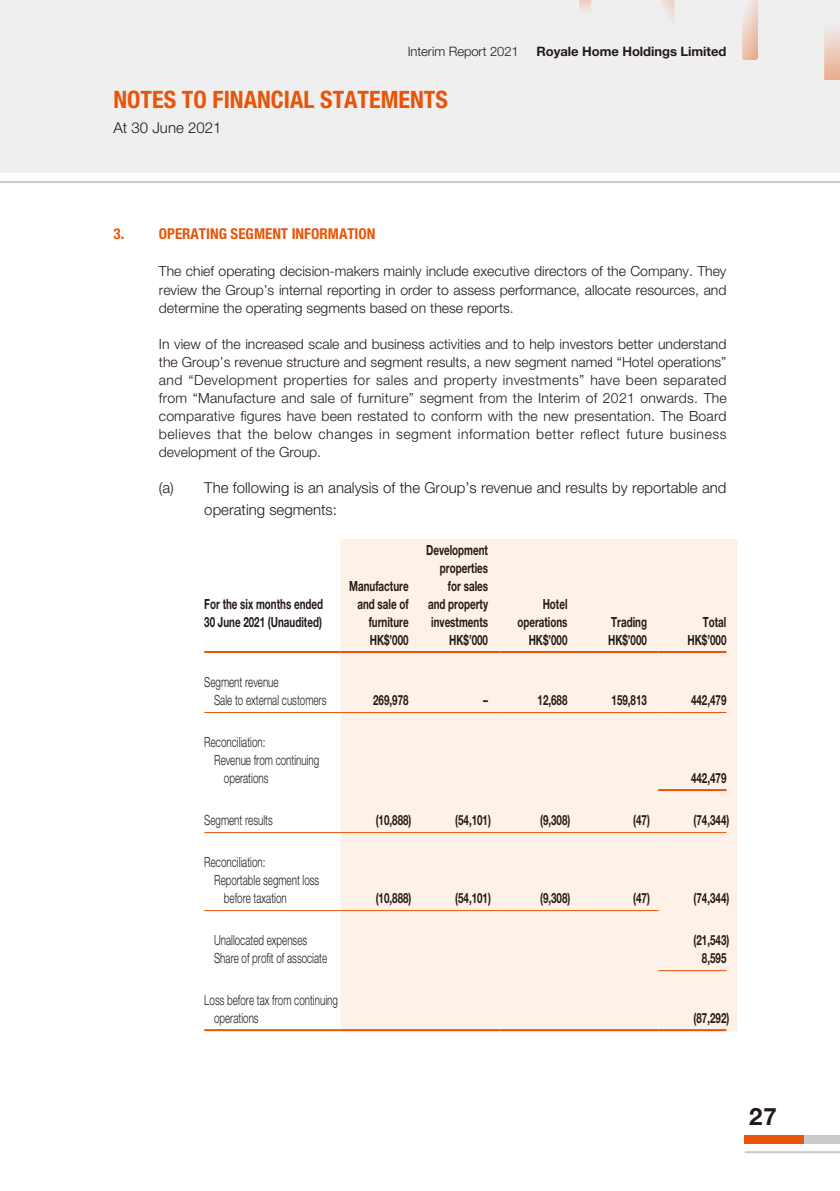
<style>
.page{position:relative;width:840px;height:1191px;background:#fff}
.page>*{position:absolute;margin:0;border:0;box-sizing:border-box;transform-origin:0 0}
.t1{font:700 condensed 24px "Helvetica Neue LT Std";color:#e85408}
.t2{font:700 24px "Helvetica Neue LT Std";color:#231916}
.t3{font:300 15px/22px "Helvetica Neue LT Std";color:#231916}
.t4{font:700 condensed 15px "Helvetica Neue LT Std";color:#e85408}
.t5{font:300 14px/18px "Helvetica Neue LT Std";color:#231916;text-align:justify}
.t6{font:700 14px/18px "Helvetica Neue LT Std";color:#231916;text-align:right;scale:.7 1}
.t7{font:300 14px/18.6px "Helvetica Neue LT Std";color:#231916;scale:.7 1}
.t8{font:700 13px "Helvetica Neue LT Std";letter-spacing:-.005em;color:#231916}
.t9{font:300 13px "Helvetica Neue LT Std";letter-spacing:-.005em;color:#231916}
</style>
<div class="page">
<div style="left:0;top:0;width:839px;height:173px;background:#efeff0"></div>
<hr style="left:0;top:181px;width:839px;height:2px;background:#c9cacb">
<svg style="left:824px;top:28px;width:15px;height:52px"></svg>
<svg style="left:742px;top:0;width:14px;height:59px"></svg>
<svg style="left:661px;top:0;width:13px;height:23px"></svg>
<svg style="left:579px;top:0;width:12px;height:11px"></svg>
<hr style="left:744px;top:1151px;width:95px;height:2px;background:#c9cacb">
<div style="left:784px;top:1135px;width:55px;height:8px;background:#c9cacb"></div>
<div style="left:744px;top:1135px;width:59px;height:8px;background:#e85408"></div>
<div style="left:340px;top:539px;width:397px;height:492px;background:#fef1e7"></div>
<hr style="left:204px;top:651px;width:136px;height:2px;background:#e85408">
<hr style="left:340px;top:651px;width:80px;height:2px;background:#e85408">
<hr style="left:420px;top:651px;width:79px;height:2px;background:#e85408">
<hr style="left:499px;top:651px;width:79px;height:2px;background:#e85408">
<hr style="left:578px;top:651px;width:80px;height:2px;background:#e85408">
<hr style="left:658px;top:651px;width:68px;height:2px;background:#e85408">
<hr style="left:204px;top:712px;width:136px;height:1px;background:#e85408">
<hr style="left:340px;top:712px;width:80px;height:1px;background:#e85408">
<hr style="left:420px;top:712px;width:79px;height:1px;background:#e85408">
<hr style="left:499px;top:712px;width:79px;height:1px;background:#e85408">
<hr style="left:578px;top:712px;width:80px;height:1px;background:#e85408">
<hr style="left:658px;top:712px;width:68px;height:1px;background:#e85408">
<hr style="left:658px;top:789px;width:68px;height:2px;background:#e85408">
<hr style="left:204px;top:832px;width:136px;height:1px;background:#e85408">
<hr style="left:340px;top:832px;width:80px;height:1px;background:#e85408">
<hr style="left:420px;top:832px;width:79px;height:1px;background:#e85408">
<hr style="left:499px;top:832px;width:79px;height:1px;background:#e85408">
<hr style="left:578px;top:832px;width:80px;height:1px;background:#e85408">
<hr style="left:658px;top:832px;width:68px;height:1px;background:#e85408">
<hr style="left:204px;top:910px;width:136px;height:1px;background:#e85408">
<hr style="left:340px;top:910px;width:80px;height:1px;background:#e85408">
<hr style="left:420px;top:910px;width:79px;height:1px;background:#e85408">
<hr style="left:499px;top:910px;width:79px;height:1px;background:#e85408">
<hr style="left:578px;top:910px;width:80px;height:1px;background:#e85408">
<hr style="left:658px;top:970px;width:68px;height:1px;background:#e85408">
<hr style="left:204px;top:1029px;width:136px;height:2px;background:#e85408">
<hr style="left:340px;top:1029px;width:80px;height:2px;background:#e85408">
<hr style="left:420px;top:1029px;width:79px;height:2px;background:#e85408">
<hr style="left:499px;top:1029px;width:79px;height:2px;background:#e85408">
<hr style="left:578px;top:1029px;width:80px;height:2px;background:#e85408">
<hr style="left:658px;top:1029px;width:68px;height:2px;background:#e85408">
<p class="t9" style="left:407px;top:44px;width:113px">Interim Report 2021</p>
<p class="t8" style="left:536px;top:43px;width:191px">Royale Home Holdings Limited</p>
<h1 class="t1" style="left:113px;top:85px;width:335px">NOTES TO FINANCIAL STATEMENTS</h1>
<p class="t3" style="left:113px;top:117px;width:109px">At 30 June 2021</p>
<p class="t4" style="left:113px;top:225px;width:263px">3. OPERATING SEGMENT INFORMATION</p>
<p class="t5" style="left:159px;top:262px;width:568px">The chief operating decision-makers mainly include executive directors of the Company. They review the Group’s internal reporting in order to assess performance, allocate resources, and determine the operating segments based on these reports.</p>
<p class="t5" style="left:159px;top:334px;width:569px">In view of the increased scale and business activities and to help investors better understand the Group’s revenue structure and segment results, a new segment named “Hotel operations” and “Development properties for sales and property investments” have been separated from “Manufacture and sale of furniture” segment from the Interim of 2021 onwards. The comparative figures have been restated to conform with the new presentation. The Board believes that the below changes in segment information better reflect future business development of the Group.</p>
<p class="t3" style="left:204px;top:477px;width:523px;text-indent:-45px">(a) The following is an analysis of the Group’s revenue and results by reportable and operating segments:</p>
<p class="t6" style="left:204px;top:594px;width:171px;text-align:left">For the six months ended<br>30 June 2021 (Unaudited)</p>
<p class="t7" style="left:214px;top:672px;width:162px;text-indent:-10px">Segment revenue<br>Sale to external customers</p>
<p class="t6" style="left:349px;top:576px;width:86px">Manufacture and sale of furniture</p>
<p class="t6" style="left:426px;top:540px;width:90px">Development properties for sales<br>and property investments</p>
<p class="t6" style="left:517px;top:594px;width:73px">Hotel operations</p>
<p class="t6" style="left:611px;top:612px;width:53px">Trading</p>
<p class="t6" style="left:702px;top:612px;width:35px">Total</p>
<p class="t6" style="left:369px;top:630px;width:57px">HK$’000</p>
<p class="t6" style="left:449px;top:630px;width:57px">HK$’000</p>
<p class="t6" style="left:528px;top:630px;width:57px">HK$’000</p>
<p class="t6" style="left:607px;top:630px;width:57px">HK$’000</p>
<p class="t6" style="left:687px;top:630px;width:57px">HK$’000</p>
<p class="t6" style="left:373px;top:690px;width:52px">269,978</p>
<p class="t6" style="left:483px;top:690px;width:8px">–</p>
<p class="t6" style="left:537px;top:690px;width:44px">12,688</p>
<p class="t6" style="left:611px;top:690px;width:52px">159,813</p>
<p class="t6" style="left:690px;top:690px;width:52px">442,479</p>
<p class="t7" style="left:204px;top:732px;width:89px">Reconciliation:</p>
<p class="t7" style="left:214px;top:750px;width:152px">Revenue from continuing</p>
<p class="t7" style="left:224px;top:768px;width:65px">operations</p>
<p class="t6" style="left:690px;top:768px;width:52px">442,479</p>
<p class="t7" style="left:204px;top:810px;width:99px">Segment results</p>
<p class="t6" style="left:375px;top:810px;width:53px">(10,888)</p>
<p class="t6" style="left:455px;top:810px;width:53px">(54,101)</p>
<p class="t6" style="left:540px;top:810px;width:45px">(9,308)</p>
<p class="t6" style="left:633px;top:810px;width:25px">(47)</p>
<p class="t6" style="left:693px;top:810px;width:53px">(74,344)</p>
<p class="t7" style="left:204px;top:852px;width:89px">Reconciliation:</p>
<p class="t7" style="left:214px;top:870px;width:152px">Reportable segment loss</p>
<p class="t7" style="left:224px;top:888px;width:91px">before taxation</p>
<p class="t6" style="left:375px;top:888px;width:53px">(10,888)</p>
<p class="t6" style="left:455px;top:888px;width:53px">(54,101)</p>
<p class="t6" style="left:540px;top:888px;width:45px">(9,308)</p>
<p class="t6" style="left:633px;top:888px;width:25px">(47)</p>
<p class="t6" style="left:693px;top:888px;width:53px">(74,344)</p>
<p class="t7" style="left:214px;top:930px;width:134px">Unallocated expenses</p>
<p class="t6" style="left:693px;top:930px;width:53px">(21,543)</p>
<p class="t7" style="left:214px;top:948px;width:163px">Share of profit of associate</p>
<p class="t6" style="left:701px;top:948px;width:37px">8,595</p>
<p class="t7" style="left:214px;top:991px;width:178px;line-height:18px;text-indent:-10px">Loss before tax from continuing operations</p>
<p class="t6" style="left:693px;top:1008px;width:53px">(87,292)</p>
<h1 class="t2" style="left:748px;top:1101px;width:29px">27</h1>
</div>
